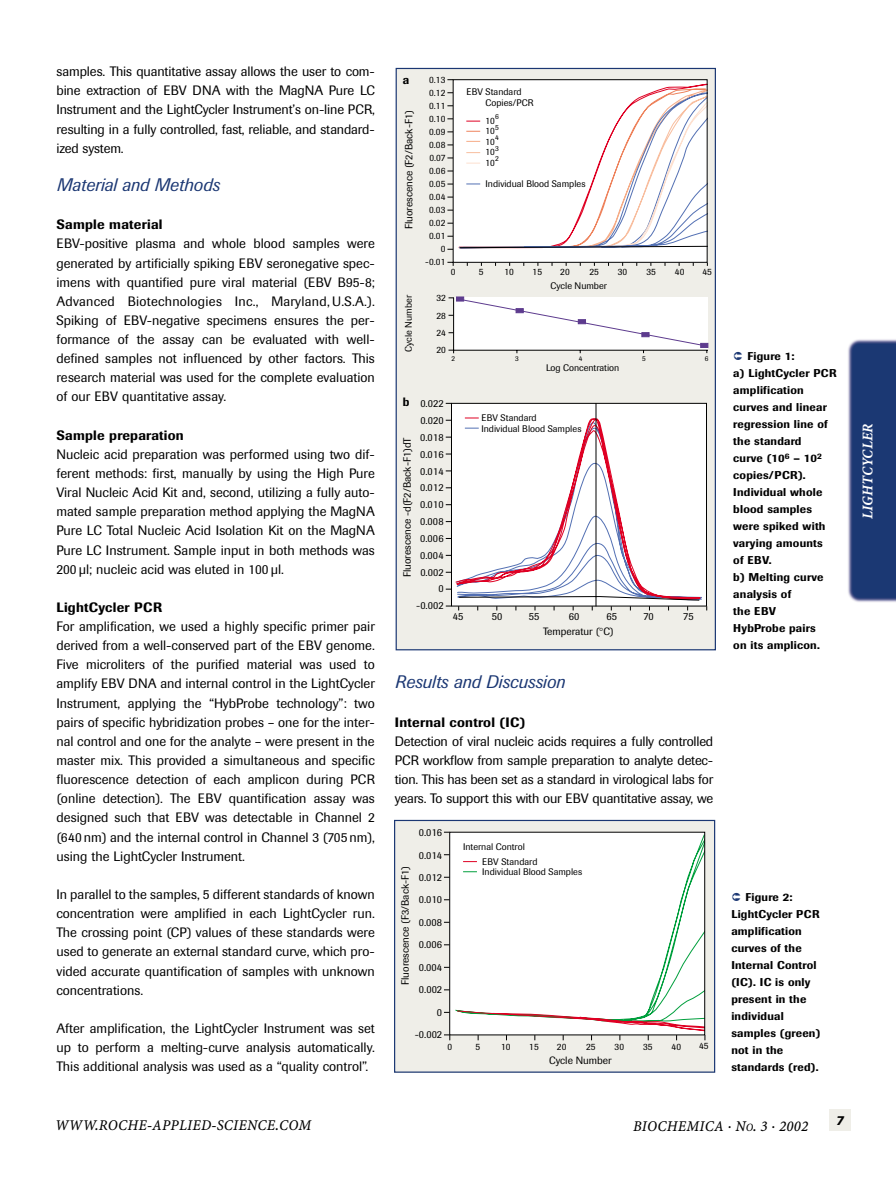
<style>
.page{position:relative;width:896px;height:1193px;background:#fff}
.page>*{position:absolute;margin:0;border:0;box-sizing:border-box;transform-origin:0 0}
.t1{font:italic 18px "Imago";color:#1b3773}
.t2{font:italic 15px "S Minion SC";letter-spacing:.01em;color:#000}
.t3{font:italic 15px "S Minion";letter-spacing:.01em;color:#000}
.t4{font:italic 700 15px "S Minion";letter-spacing:.005em;color:#fff}
.t5{font:13.5px/19.2px "Imago";color:#000;text-align:justify}
.t6{font:500 13.5px "Imago";letter-spacing:.02em;color:#000}
.t7{font:italic 500 13.5px "Imago";color:#000;scale:.95 1}
.t8{font:500 12px "Imago";color:#000;scale:.95 1}
.t9{font:500 11.25px/17px "Imago";letter-spacing:.02em;color:#000}
.t10{font:10.5px/16.8px "Imago";color:#000;text-align:right}
.t11{font:9.45px/13px "Imago";color:#000}
.t12{font:7.2px "Imago";color:#000}
.s1{font-family:"S Minion SC"}
.s2{font-family:"S Minion SC";font-size:11.25px}
</style>
<div class="page">
<svg style="left:394px;top:67px;width:501px;height:1064px"></svg>
<svg style="left:734px;top:352px;width:8px;height:8px"></svg>
<svg style="left:732px;top:893px;width:8px;height:8px"></svg>
<p class="t5" style="left:56px;top:63px;width:320px">samples. This quantitative assay allows the user to com&shy;bine extraction of EBV DNA with the MagNA Pure LC Instrument and the LightCycler Instrument’s on-line PCR, resulting in a fully controlled, fast, reliable, and standard&shy;ized system.</p>
<h1 class="t1" style="left:56px;top:178px;width:164px">Material and Methods</h1>
<p class="t6" style="left:56px;top:220px;width:107px">Sample material</p>
<p class="t5" style="left:56px;top:235px;width:320px">EBV-positive plasma and whole blood samples were generated by artificially spiking EBV seronegative spec&shy;imens with quantified pure viral material (EBV B95-8; Advanced Biotechnologies Inc., Maryland, U.S.A.).<br>Spiking of EBV-negative specimens ensures the per&shy;formance of the assay can be evaluated with well&shy;defined samples not influenced by other factors. This research material was used for the complete evaluation of our EBV quantitative assay.</p>
<p class="t6" style="left:56px;top:430px;width:129px">Sample preparation</p>
<p class="t5" style="left:56px;top:446px;width:320px">Nucleic acid preparation was performed using two dif&shy;ferent methods: first, manually by using the High Pure Viral Nucleic Acid Kit and, second, utilizing a fully auto&shy;mated sample preparation method applying the MagNA Pure LC Total Nucleic Acid Isolation Kit on the MagNA Pure LC Instrument. Sample input in both methods was 200 µl; nucleic acid was eluted in 100 µl.</p>
<p class="t6" style="left:56px;top:602px;width:107px">LightCycler PCR</p>
<p class="t5" style="left:56px;top:618px;width:320px">For amplification, we used a highly specific primer pair derived from a well-conserved part of the EBV genome.<br>Five microliters of the purified material was used to amplify EBV DNA and internal control in the LightCycler Instrument, applying the “HybProbe technology”: two pairs of specific hybridization probes – one for the inter&shy;nal control and one for the analyte – were present in the master mix. This provided a simultaneous and specific fluorescence detection of each amplicon during PCR (online detection). The EBV quantification assay was designed such that EBV was detectable in Channel 2 (640 nm) and the internal control in Channel 3 (705 nm), using the LightCycler Instrument.</p>
<p class="t5" style="left:56px;top:886px;width:320px">In parallel to the samples, 5 different standards of known concentration were amplified in each LightCycler run.<br>The crossing point (CP) values of these standards were used to generate an external standard curve, which pro&shy;vided accurate quantification of samples with unknown concentrations.</p>
<p class="t5" style="left:56px;top:1020px;width:320px">After amplification, the LightCycler Instrument was set up to perform a melting-curve analysis automatically.<br>This additional analysis was used as a “quality control”.</p>
<p class="t2" style="left:55px;top:1116px;width:257px">WWW.ROCHE-APPLIED-SCIENCE.COM</p>
<p class="t8" style="left:402px;top:75px;width:8px">a</p>
<p class="t10" style="left:401px;top:229px;width:120px;rotate:-90deg">Fluorescence (F2/Back-F1)</p>
<p class="t11" style="left:403px;top:352px;width:58px;rotate:-90deg">Cycle Number</p>
<p class="t11" style="left:425px;top:74px;width:22px;text-align:right">0.13<br>0.12<br>0.11<br>0.10<br>0.09<br>0.08<br>0.07<br>0.06<br>0.05<br>0.04<br>0.03<br>0.02<br>0.01<br>0 -0.01</p>
<p class="t11" style="left:450px;top:266px;width:6px">0</p>
<p class="t11" style="left:436px;top:290px;width:11px;line-height:17.2px;text-align:justify">32<br>28<br>24</p>
<p class="t11" style="left:436px;top:344px;width:11px">20</p>
<p class="t11" style="left:485px;top:88px;width:50px;line-height:10.5px;text-indent:-19px">EBV Standard<br>Copies/PCR</p>
<p class="t11" style="left:485px;top:116px;width:15px;line-height:10.5px;text-align:justify">10<sup>6<br></sup>10<sup>5<br></sup>10<sup>4<br></sup>10<sup>3<br></sup>10<sup>2</sup></p>
<p class="t11" style="left:485px;top:178px;width:101px">Individual Blood Samples</p>
<p class="t11" style="left:478px;top:266px;width:6px">5</p>
<p class="t11" style="left:504px;top:266px;width:11px">10</p>
<p class="t11" style="left:532px;top:266px;width:11px">15</p>
<p class="t11" style="left:560px;top:266px;width:11px">20</p>
<p class="t11" style="left:589px;top:266px;width:11px">25</p>
<p class="t11" style="left:617px;top:266px;width:11px">30</p>
<p class="t11" style="left:646px;top:266px;width:11px">35</p>
<p class="t11" style="left:674px;top:266px;width:11px">40</p>
<p class="t11" style="left:702px;top:266px;width:11px">45</p>
<p class="t11" style="left:550px;top:280px;width:58px">Cycle Number</p>
<p class="t12" style="left:451px;top:356px;width:5px">2</p>
<p class="t12" style="left:515px;top:356px;width:5px">3</p>
<p class="t12" style="left:578px;top:356px;width:5px">4</p>
<p class="t12" style="left:642px;top:356px;width:5px">5</p>
<p class="t12" style="left:704px;top:356px;width:5px">6</p>
<p class="t11" style="left:546px;top:362px;width:75px">Log Concentration</p>
<p class="t8" style="left:402px;top:398px;width:8px">b</p>
<p class="t10" style="left:416px;top:396px;width:29px">0.022<br>0.020<br>0.018<br>0.016<br>0.014<br>0.012<br>0.010<br>0.008<br>0.006<br>0.004<br>0.002<br>0 -0.002</p>
<p class="t10" style="left:399px;top:577px;width:141px;rotate:-90deg">Fluorescence -d(F2/Back-F1)dT</p>
<p class="t10" style="left:453px;top:609px;width:12px">45</p>
<p class="t11" style="left:481px;top:414px;width:101px;line-height:10.5px">EBV Standard<br>Individual Blood Samples</p>
<p class="t10" style="left:492px;top:609px;width:12px">50</p>
<p class="t10" style="left:529px;top:609px;width:12px">55</p>
<p class="t10" style="left:568px;top:609px;width:12px">60</p>
<p class="t10" style="left:643px;top:609px;width:12px">70</p>
<p class="t10" style="left:606px;top:609px;width:12px">65</p>
<p class="t10" style="left:683px;top:609px;width:12px">75</p>
<p class="t10" style="left:543px;top:624px;width:72px">Temperatur ( C)</p>
<h1 class="t1" style="left:395px;top:676px;width:171px">Results and Discussion</h1>
<p class="t6" style="left:395px;top:717px;width:132px">Internal control (IC)</p>
<p class="t5" style="left:395px;top:733px;width:320px">Detection of viral nucleic acids requires a fully controlled PCR workflow from sample preparation to analyte detec&shy;tion. This has been set as a standard in virological labs for years. To support this with our EBV quantitative assay, we</p>
<p class="t10" style="left:415px;top:822px;width:29px;line-height:22.5px">0.016<br>0.014<br>0.012<br>0.010<br>0.008<br>0.006<br>0.004<br>0.002<br>0 -0.002</p>
<p class="t10" style="left:398px;top:985px;width:120px;rotate:-90deg">Fluorescence (F3/Back-F1)</p>
<p class="t11" style="left:482px;top:840px;width:57px;line-height:15px;text-indent:-19px">Internal Control<br>EBV Standard</p>
<p class="t11" style="left:482px;top:867px;width:101px">Individual Blood Samples</p>
<p class="t11" style="left:447px;top:1041px;width:6px">0</p>
<p class="t11" style="left:475px;top:1041px;width:6px">5</p>
<p class="t11" style="left:501px;top:1041px;width:11px">10</p>
<p class="t11" style="left:529px;top:1041px;width:11px">15</p>
<p class="t11" style="left:557px;top:1041px;width:11px">20</p>
<p class="t11" style="left:586px;top:1041px;width:11px">25</p>
<p class="t11" style="left:614px;top:1041px;width:11px">30</p>
<p class="t11" style="left:643px;top:1041px;width:11px">35</p>
<p class="t11" style="left:671px;top:1041px;width:11px">40</p>
<p class="t11" style="left:699px;top:1040px;width:11px">45</p>
<p class="t10" style="left:549px;top:1053px;width:64px">Cycle Number</p>
<p class="t9" style="left:733px;top:349px;width:105px;text-indent:14px">Figure 1:<br>a) LightCycler PCR amplification curves and linear regression line of the standard<br>curve (10<sup>6</sup> – 10<sup>2 </sup>copies/PCR).<br>Individual whole blood samples were spiked with varying amounts<br>of EBV.<br>b) Melting curve analysis of<br>the EBV<br>HybProbe pairs<br>on its amplicon.</p>
<p class="t9" style="left:731px;top:890px;width:91px;text-indent:14px">Figure 2:<br>LightCycler PCR amplification curves of the<br>Internal Control (IC). IC is only present in the individual samples (green) not in the standards (red).</p>
<p class="t3" style="left:633px;top:1120px;width:176px">BIOCHEMICA · <span class="s1">N</span><span class="s2">O</span><span class="s1">. 3 · 2002</span></p>
<p class="t7" style="left:836px;top:1116px;width:9px">7</p>
<p class="t4" style="left:861px;top:519px;width:98px;rotate:-90deg">LIGHTCYCLER</p>
</div>
